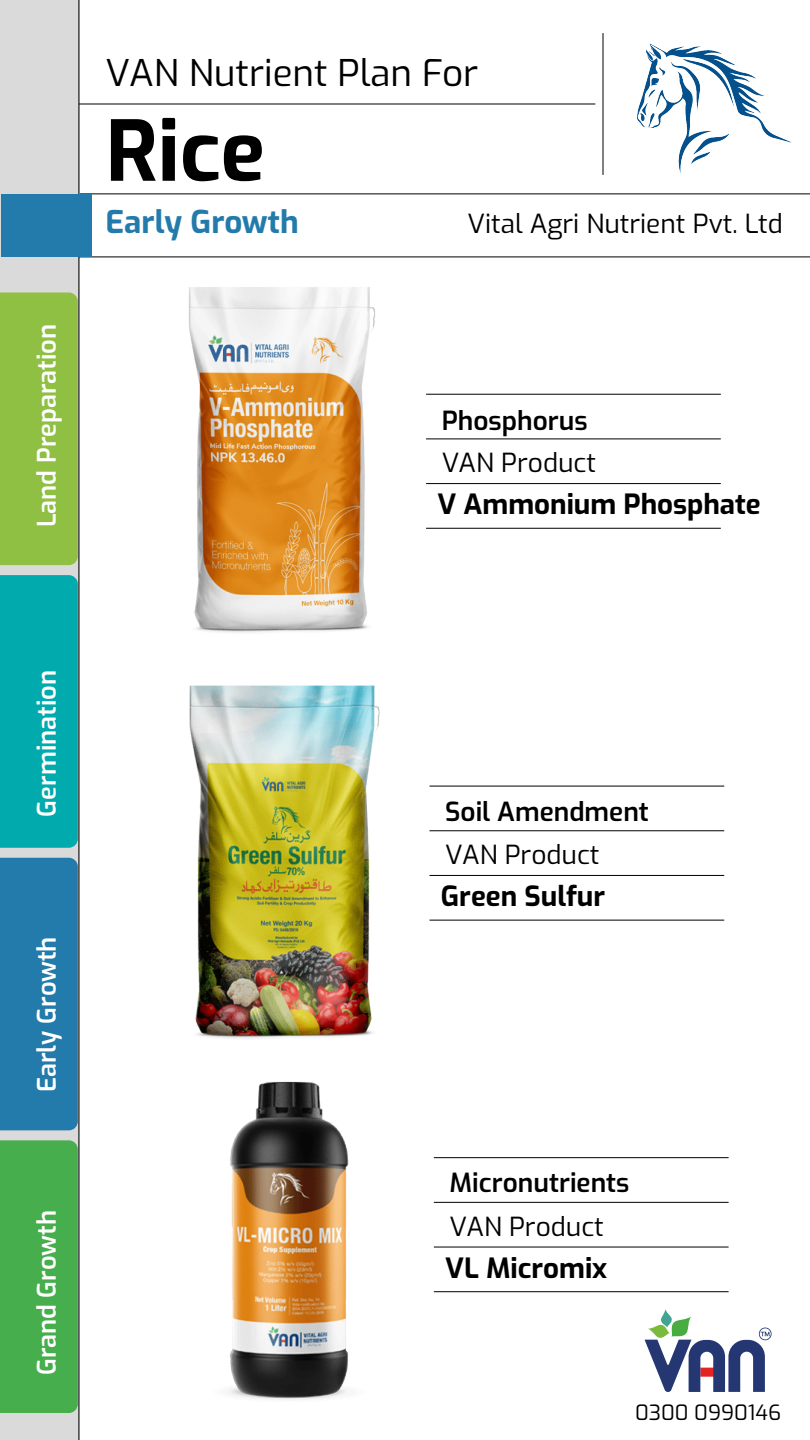
<style>
.page{position:relative;width:810px;height:1440px;background:#fff}
.page>*{position:absolute;margin:0;border:0;box-sizing:border-box;transform-origin:0 0}
.t1{font:700 83.32px "Exo";color:#000}
.t2{font:36.75px "Exo";color:#000}
.t3{font:700 31.35px "Exo";color:#237bab}
.t4{font:700 27.75px "Exo";color:#000}
.t5{font:26.25px "Exo";color:#000}
.t6{font:600 26.25px "Exo";color:#000}
.t7{font:600 25.5px "Exo";color:#fff}
.t8{font:21px "Exo";color:#000}
</style>
<div class="page">
<img style="left:189px;top:287px;width:304px;height:346px">
<hr style="left:426px;top:483px;width:295px;height:1px;background:#000">
<hr style="left:426px;top:439px;width:295px;height:1px;background:#000">
<hr style="left:426px;top:394px;width:295px;height:1px;background:#000">
<hr style="left:426px;top:528px;width:295px;height:1px;background:#000">
<div style="left:0;top:0;width:79px;height:1440px;background:#dadada"></div>
<div style="left:0;top:292px;width:78px;height:273px;background:#8fc043"></div>
<div style="left:0;top:575px;width:78px;height:273px;background:#00aaad"></div>
<div style="left:0;top:858px;width:72px;height:272px;background:#237bab"></div>
<div style="left:0;top:1140px;width:72px;height:273px;background:#46ae4c"></div>
<hr style="left:79px;top:104px;width:516px;height:1px;background:#000">
<hr style="left:79px;top:257px;width:731px;height:1px;background:#000">
<hr style="left:80px;top:194px;width:730px;height:1px;background:#000">
<img style="left:637px;top:43px;width:155px;height:130px">
<hr style="left:603px;top:33px;width:1px;height:142px;background:#000">
<hr style="left:79px;top:0;width:1px;height:1440px;background:#000">
<div style="left:1px;top:194px;width:91px;height:62px;background:#237bab"></div>
<img style="left:68px;top:654px;width:429px;height:387px">
<hr style="left:430px;top:875px;width:294px;height:1px;background:#000">
<hr style="left:430px;top:830px;width:294px;height:1px;background:#000">
<hr style="left:430px;top:786px;width:294px;height:1px;background:#000">
<hr style="left:430px;top:920px;width:294px;height:1px;background:#000">
<svg style="left:645px;top:1309px;width:127px;height:83px"></svg>
<img style="left:72px;top:1026px;width:429px;height:387px">
<hr style="left:434px;top:1247px;width:295px;height:1px;background:#000">
<hr style="left:434px;top:1202px;width:295px;height:1px;background:#000">
<hr style="left:434px;top:1157px;width:295px;height:1px;background:#000">
<hr style="left:434px;top:1291px;width:295px;height:1px;background:#000">
<p class="t7" style="left:28px;top:527px;width:205px;rotate:-90deg">Land Preparation</p>
<h2 class="t2" style="left:106px;top:46px;width:374px">VAN Nutrient Plan For</h2>
<h1 class="t1" style="left:106px;top:87px;width:161px">Rice</h1>
<p class="t3" style="left:106px;top:197px;width:195px">Early Growth</p>
<p class="t5" style="left:467px;top:204px;width:317px">Vital Agri Nutrient Pvt. Ltd</p>
<p class="t6" style="left:442px;top:400px;width:147px">Phosphorus</p>
<p class="t5" style="left:442px;top:443px;width:156px">VAN Product</p>
<p class="t4" style="left:437px;top:483px;width:325px">V Ammonium Phosphate</p>
<p class="t7" style="left:28px;top:817px;width:148px;rotate:-90deg">Germination</p>
<p class="t7" style="left:28px;top:1092px;width:157px;rotate:-90deg">Early Growth</p>
<p class="t7" style="left:28px;top:1375px;width:166px;rotate:-90deg">Grand Growth</p>
<p class="t6" style="left:445px;top:792px;width:205px">Soil Amendment</p>
<p class="t5" style="left:445px;top:835px;width:156px">VAN Product</p>
<p class="t4" style="left:441px;top:875px;width:166px">Green Sulfur</p>
<p class="t6" style="left:450px;top:1163px;width:181px">Micronutrients</p>
<p class="t5" style="left:450px;top:1207px;width:156px">VAN Product</p>
<p class="t4" style="left:445px;top:1246px;width:164px">VL Micromix</p>
<p class="t8" style="left:635px;top:1397px;width:148px">0300 0990146</p>
</div>
